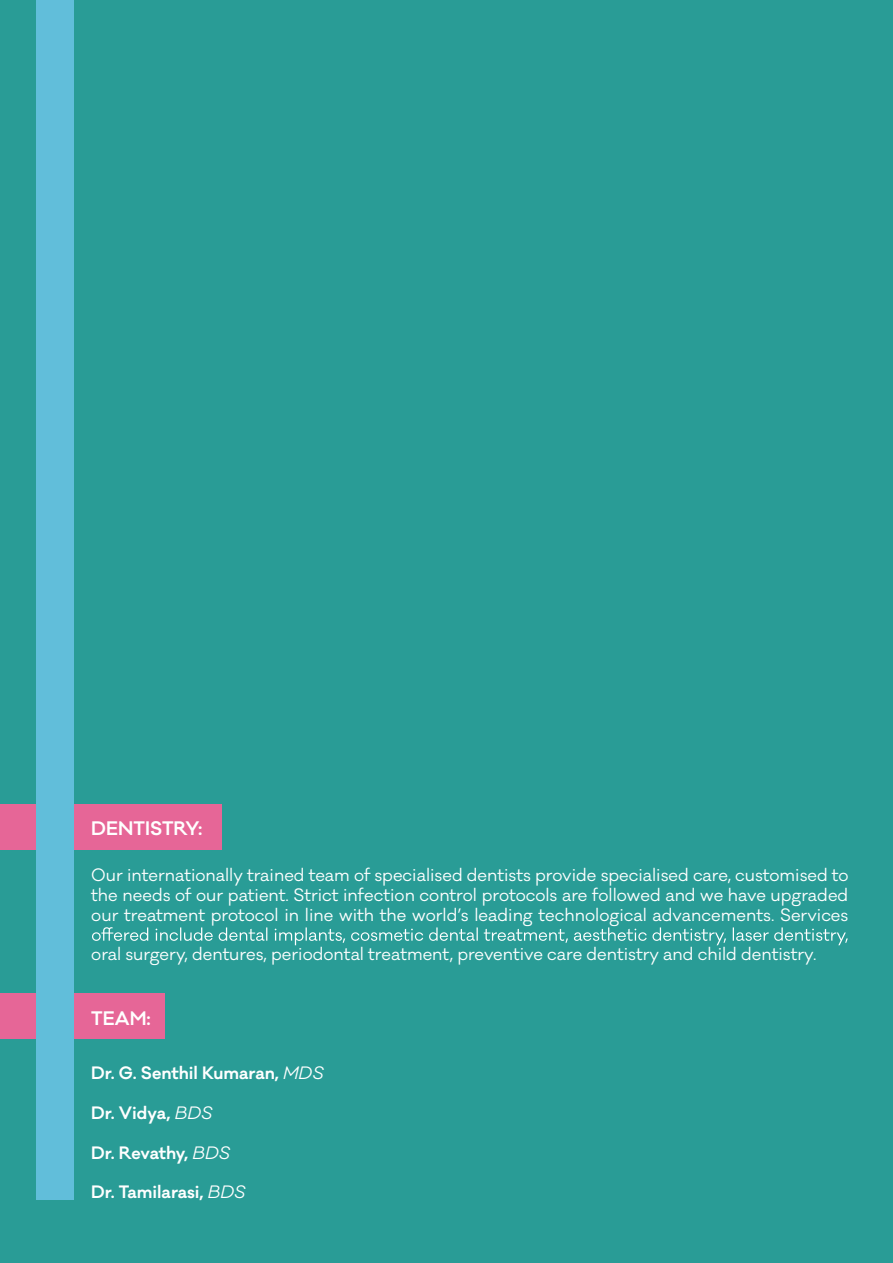
<style>
.page{position:relative;width:893px;height:1263px;background:#299c96}
.page>*{position:absolute;margin:0;border:0;box-sizing:border-box;transform-origin:0 0}
.t1{font:600 18px "Galano Classic";color:#fff}
.t2{font:16.5px/19.8px "Galano Classic";color:#fff;text-align:justify}
.t3{font:600 16.5px "Galano Classic";color:#fff}
.s1{font-weight:400;font-style:italic}
</style>
<div class="page">
<div style="left:0;top:993px;width:164px;height:46px;background:#e66697"></div>
<svg style="left:92px;top:927px;width:756px;height:18px"></svg>
<div style="left:0;top:804px;width:221px;height:46px;background:#e66697"></div>
<div style="left:37px;top:0;width:37px;height:1200px;background:#61beda"></div>
<p class="t1" style="left:91px;top:816px;width:113px">DENTISTRY:</p>
<p class="t2" style="left:91px;top:865px;width:759px">Our internationally trained team of specialised dentists provide specialised care, customised to the needs of our patient. Strict infection control protocols are followed and we have upgraded our treatment protocol in line with the world’s leading technological advancements. Services</p>
<p class="t2" style="left:91px;top:945px;width:727px">oral surgery, dentures, periodontal treatment, preventive care dentistry and child dentistry.</p>
<p class="t1" style="left:91px;top:1007px;width:61px">TEAM:</p>
<p class="t3" style="left:91px;top:1062px;width:234px">Dr. G. Senthil Kumaran, <span class="s1">MDS</span></p>
<p class="t3" style="left:91px;top:1102px;width:123px">Dr. Vidya, <span class="s1">BDS</span></p>
<p class="t3" style="left:91px;top:1141px;width:140px">Dr. Revathy, <span class="s1">BDS</span></p>
<p class="t3" style="left:91px;top:1181px;width:156px">Dr. Tamilarasi, <span class="s1">BDS</span></p>
</div>
